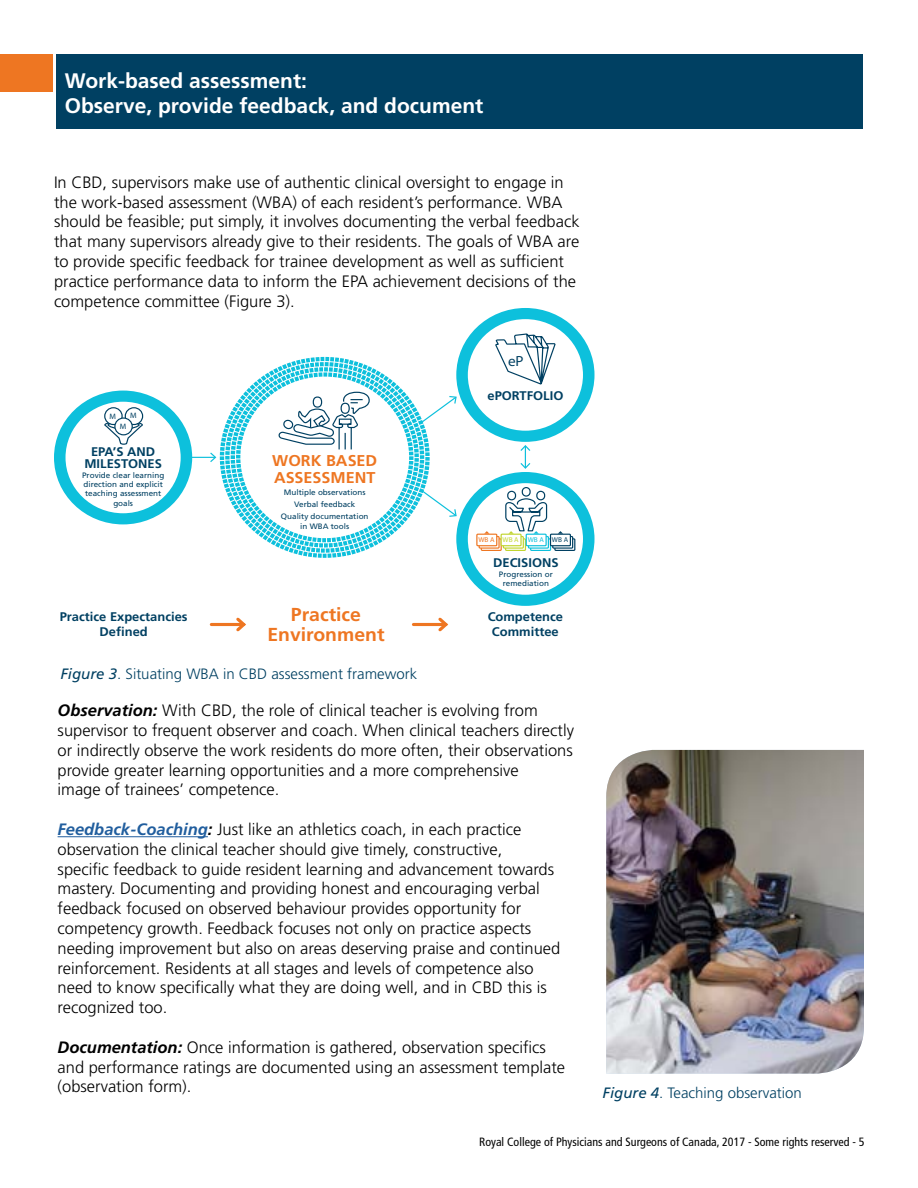
<style>
.page{position:relative;width:918px;height:1188px;background:#fff}
.page>*{position:absolute;margin:0;border:0;box-sizing:border-box;transform-origin:0 0}
.t1{font:700 21px/25.2px "Frutiger LT Std";color:#fff}
.t2{font:700 18.75px/20.4px "Frutiger LT Std";color:#ee7622;text-align:center}
.t3{font:300 16.5px/19.8px "Frutiger LT Std";color:#000}
.t4{font:700 15.6px/17.2px "Frutiger LT Std";color:#ee7622}
.t5{font:300 15px "Frutiger LT Std";color:#004062}
.t6{font:14.7px "Myriad Pro";color:#004062}
.t7{font:700 12.6px/15px "Frutiger LT Std";color:#004062;text-align:center}
.t8{font:condensed 12px "Frutiger LT Std";color:#000}
.t9{font:7.8px/9.4px "Frutiger LT Std";color:#004062;text-align:center}
.t10{font:7.8px "Myriad Pro";color:#004062}
.t11{font:7.05px "Myriad Pro";letter-spacing:.11em;color:#ee7622}
.t12{font:7.05px "Myriad Pro";letter-spacing:.11em;color:#0dc0dc}
.s1{color:#c1d52f}
.s2{color:#004062}
.s3{font-weight:400;font-style:italic}
.s4{font-weight:700;font-style:italic}
.s5{font-weight:700;font-style:italic;color:#215e9e}
</style>
<div class="page">
<div style="left:0;top:54px;width:52px;height:37px;background:#ee7622"></div>
<div style="left:56px;top:54px;width:807px;height:75px;background:#004062"></div>
<hr style="left:211px;top:623px;width:33px;height:3px;background:#ee7622">
<svg style="left:233px;top:617px;width:13px;height:15px"></svg>
<hr style="left:413px;top:623px;width:33px;height:3px;background:#ee7622">
<svg style="left:435px;top:617px;width:14px;height:15px"></svg>
<svg style="left:54px;top:308px;width:541px;height:298px"></svg>
<hr style="left:58px;top:836px;width:150px;height:1px;background:#215e9e">
<img style="left:606px;top:750px;width:258px;height:324px">
<p class="t1" style="left:65px;top:68px;width:420px">Work-based assessment:<br>Observe, provide feedback, and document</p>
<p class="t3" style="left:54px;top:173px;width:527px">In CBD, supervisors make use of authentic clinical oversight to engage in the work-based assessment (WBA) of each resident’s performance. WBA should be feasible; put simply, it involves documenting the verbal feedback that many supervisors already give to their residents. The goals of WBA are to provide specific feedback for trainee development as well as sufficient practice performance data to inform the EPA achievement decisions of the competence committee (Figure 3).</p>
<p class="t6" style="left:508px;top:352px;width:17px">eP</p>
<p class="t10" style="left:110px;top:411px;width:8px">M</p>
<p class="t10" style="left:130px;top:411px;width:8px">M</p>
<p class="t10" style="left:120px;top:422px;width:8px">M</p>
<p class="t7" style="left:84px;top:445px;width:79px;line-height:12.6px">EPA’S AND<br>MILESTONES</p>
<p class="t9" style="left:82px;top:470px;width:84px">Provide clear learning direction and explicit teaching assessment goals</p>
<p class="t4" style="left:272px;top:452px;width:107px">WORK BASED<br>ASSESSMENT</p>
<p class="t9" style="left:281px;top:486px;width:89px;line-height:12.1px">Multiple observations<br>Verbal feedback<br>Quality documentation</p>
<p class="t9" style="left:300px;top:521px;width:50px">in WBA tools</p>
<p class="t7" style="left:488px;top:389px;width:77px">ePORTFOLIO</p>
<p class="t11" style="left:478px;top:536px;width:42px">WBA <span class="s1">WBA</span></p>
<p class="t12" style="left:528px;top:536px;width:42px">WBA <span class="s2">WBA</span></p>
<p class="t7" style="left:493px;top:555px;width:67px">DECISIONS</p>
<p class="t9" style="left:499px;top:569px;width:55px">Progression or remediation</p>
<p class="t7" style="left:60px;top:609px;width:129px">Practice Expectancies<br>Defined</p>
<p class="t2" style="left:267px;top:604px;width:119px">Practice<br>Environment</p>
<p class="t7" style="left:488px;top:609px;width:77px">Competence<br>Committee</p>
<p class="t5" style="left:60px;top:665px;width:358px"><span class="s3">Figure 3</span>. Situating WBA in CBD assessment framework</p>
<p class="t3" style="left:58px;top:701px;width:518px"><span class="s4">Observation:</span> With CBD, the role of clinical teacher is evolving from supervisor to frequent observer and coach. When clinical teachers directly or indirectly observe the work residents do more often, their observations provide greater learning opportunities and a more comprehensive<br>image of trainees’ competence.</p>
<p class="t3" style="left:58px;top:820px;width:504px"><span class="s5">Feedback-Coaching</span><span class="s4">:</span> Just like an athletics coach, in each practice observation the clinical teacher should give timely, constructive,<br>specific feedback to guide resident learning and advancement towards mastery. Documenting and providing honest and encouraging verbal feedback focused on observed behaviour provides opportunity for competency growth. Feedback focuses not only on practice aspects needing improvement but also on areas deserving praise and continued reinforcement. Residents at all stages and levels of competence also need to know specifically what they are doing well, and in CBD this is recognized too.</p>
<p class="t3" style="left:58px;top:1038px;width:509px"><span class="s4">Documentation:</span> Once information is gathered, observation specifics and performance ratings are documented using an assessment template (observation form).</p>
<p class="t5" style="left:603px;top:1084px;width:201px"><span class="s3">Figure 4</span>. Teaching observation</p>
<p class="t8" style="left:479px;top:1135px;width:387px">Royal College of Physicians and Surgeons of Canada, 2017 - Some rights reserved - 5</p>
</div>
